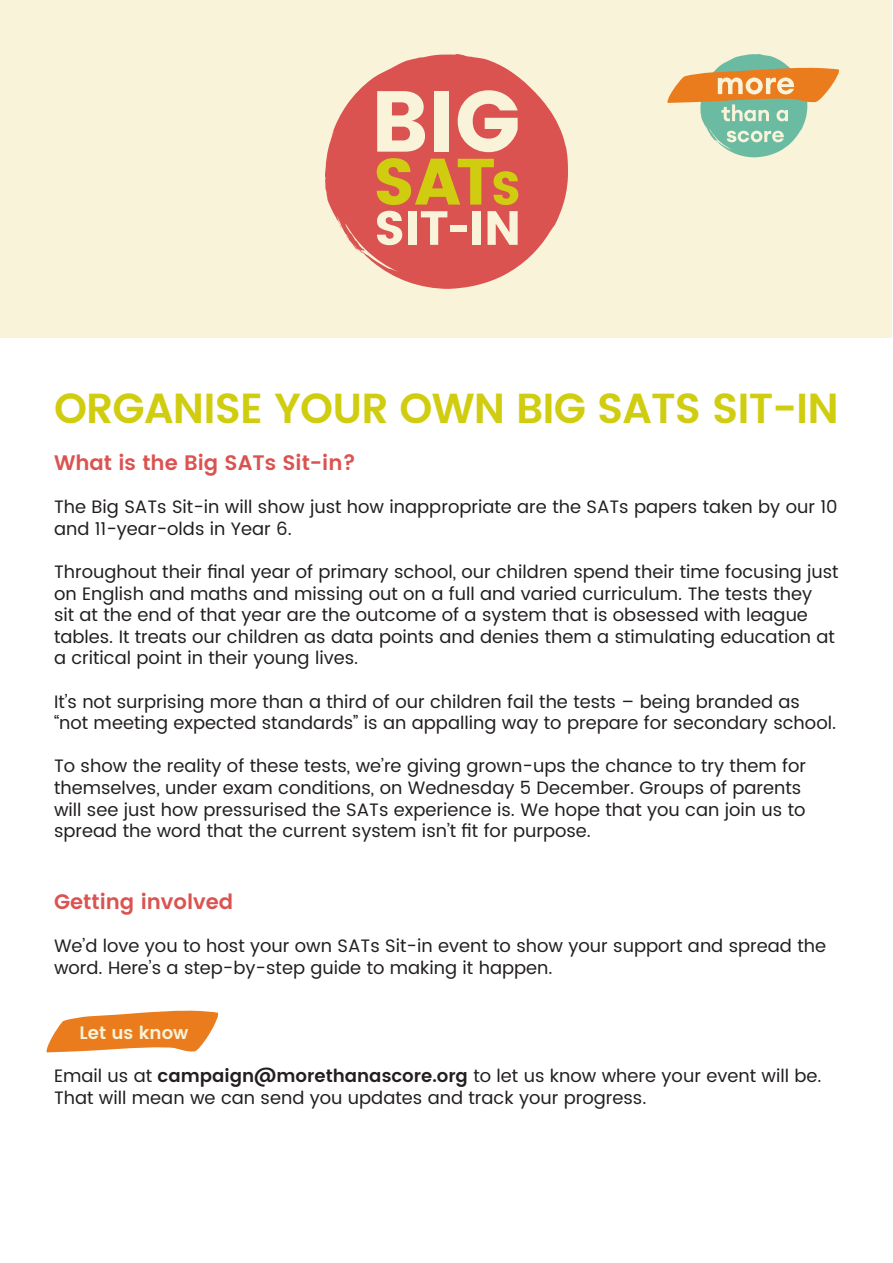
<style>
.page{position:relative;width:893px;height:1263px;background:#fff}
.page>*{position:absolute;margin:0;border:0;box-sizing:border-box;transform-origin:0 0}
.t1{font:600 42px "Poppins";letter-spacing:-.02em;color:#d0cd10}
.t2{font:600 21px "Poppins";color:#da5350}
.t3{font:18px/21.6px "Poppins";color:#231f20}
.t4{font:600 18px "Poppins";color:#f9f3d9}
.s1{font-weight:600}
</style>
<div class="page">
<svg style="left:46px;top:1011px;width:172px;height:42px"></svg>
<div style="left:1px;top:1px;width:891px;height:337px;background:#f9f3d9"></div>
<svg style="left:667px;top:54px;width:172px;height:103px"></svg>
<svg style="left:325px;top:54px;width:243px;height:235px;fill:#da5350"></svg>
<svg style="left:377px;top:91px;width:48px;height:61px"></svg>
<div style="left:434px;top:91px;width:15px;height:61px;background:#f9f3d9"></div>
<svg style="left:458px;top:90px;width:60px;height:62px"></svg>
<svg style="left:377px;top:158px;width:141px;height:47px;background:#d4912f"></svg>
<svg style="left:377px;top:211px;width:25px;height:34px"></svg>
<div style="left:408px;top:211px;width:8px;height:34px;background:#f9f3d9"></div>
<svg style="left:421px;top:211px;width:26px;height:34px"></svg>
<div style="left:450px;top:225px;width:17px;height:6px;background:#f9f3d9"></div>
<div style="left:473px;top:211px;width:8px;height:34px;background:#f9f3d9"></div>
<svg style="left:488px;top:211px;width:30px;height:34px"></svg>
<p class="t1" style="left:54px;top:377px;width:786px">ORGANISE YOUR OWN BIG SATS SIT-IN</p>
<p class="t2" style="left:54px;top:447px;width:303px">What is the Big SATs Sit-in?</p>
<p class="t3" style="left:54px;top:497px;width:785px">The Big SATs Sit-in will show just how inappropriate are the SATs papers taken by our 10 and 11-year-olds in Year 6.</p>
<p class="t3" style="left:54px;top:561px;width:786px">Throughout their final year of primary school, our children spend their time focusing just on English and maths and missing out on a full and varied curriculum. The tests they<br>sit at the end of that year are the outcome of a system that is obsessed with league tables. It treats our children as data points and denies them a stimulating education at a critical point in their young lives.</p>
<p class="t3" style="left:54px;top:691px;width:784px">It’s not surprising more than a third of our children fail the tests – being branded as “not meeting expected standards” is an appalling way to prepare for secondary school.</p>
<p class="t3" style="left:54px;top:756px;width:753px">To show the reality of these tests, we’re giving grown-ups the chance to try them for themselves, under exam conditions, on Wednesday 5 December. Groups of parents will see just how pressurised the SATs experience is. We hope that you can join us to spread the word that the current system isn’t fit for purpose.</p>
<p class="t2" style="left:54px;top:886px;width:181px">Getting involved</p>
<p class="t3" style="left:54px;top:936px;width:774px">We’d love you to host your own SATs Sit-in event to show your support and spread the word. Here’s a step-by-step guide to making it happen.</p>
<p class="t4" style="left:80px;top:1019px;width:110px">Let us know</p>
<p class="t3" style="left:54px;top:1065px;width:769px">Email us at <span class="s1">campaign@morethanascore.org</span> to let us know where your event will be.<br>That will mean we can send you updates and track your progress.</p>
</div>
